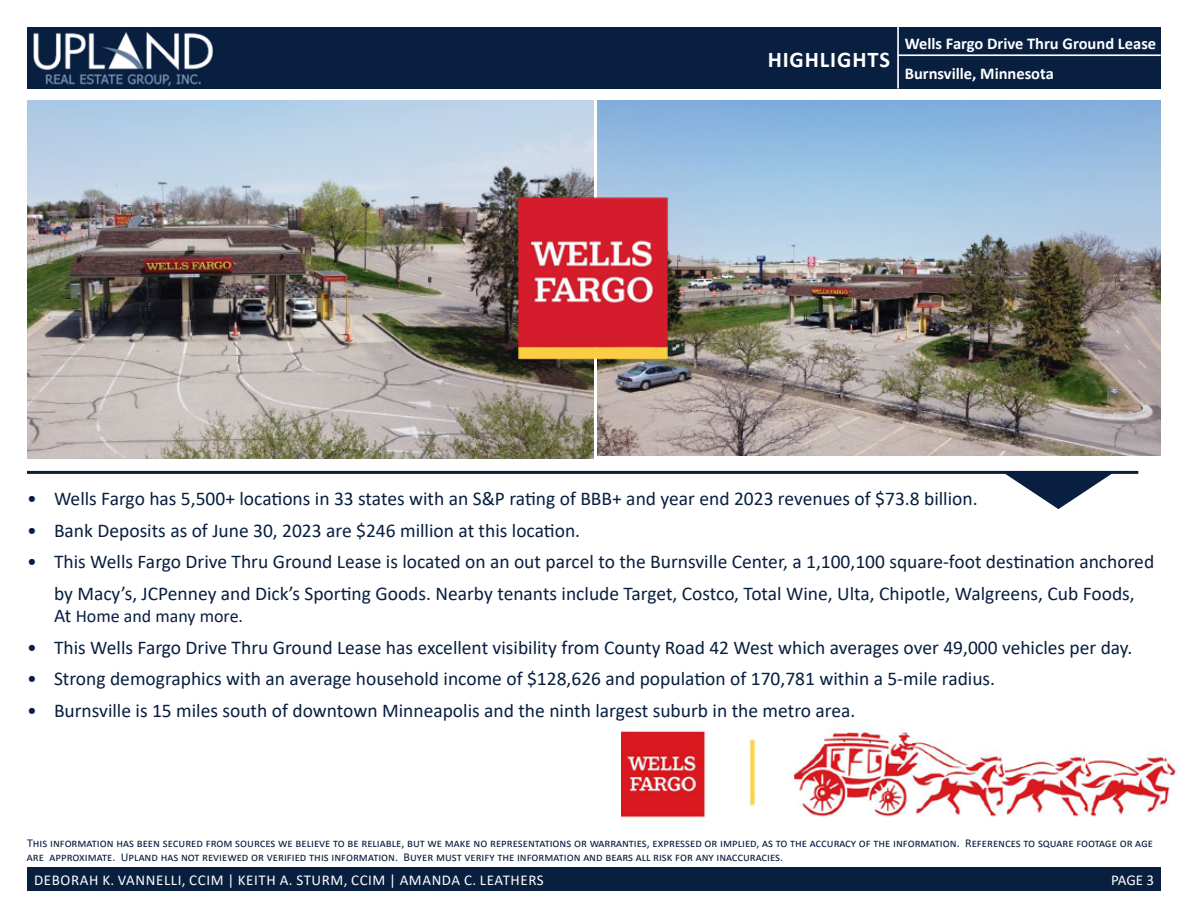
<style>
.page{position:relative;width:1188px;height:918px;background:#fff}
.page>*{position:absolute;margin:0;border:0;box-sizing:border-box;transform-origin:0 0}
.t1{font:700 22.5px "Calibri";letter-spacing:.04em;color:#fff}
.t2{font:19.5px/31.5px "Calibri";color:#081f40;text-align:center}
.t3{font:18px "Calibri";color:#081f40}
.t4{font:700 16.5px/30px "Calibri";color:#fff}
.t5{font:15px "Calibri";letter-spacing:.04em;color:#fff}
.t6{font:12px/14.4px "Calibri";color:#081f40}
.s1{font-size:19.5px}
</style>
<div class="page">
<div style="left:27px;top:867px;width:1134px;height:24px;background:#081f40"></div>
<div style="left:27px;top:27px;width:1134px;height:62px;background:#081f40"></div>
<img style="left:33px;top:32px;width:180px;height:54px">
<hr style="left:898px;top:54px;width:263px;height:2px;background:#fff">
<hr style="left:897px;top:27px;width:2px;height:62px;background:#fff">
<img style="left:622px;top:727px;width:555px;height:93px">
<img style="left:27px;top:100px;width:566px;height:359px">
<img style="left:597px;top:100px;width:564px;height:356px">
<img style="left:516px;top:196px;width:153px;height:164px">
<hr style="left:27px;top:471px;width:1111px;height:3px;background:#081f40">
<svg style="left:1001px;top:473px;width:115px;height:36px"></svg>
<p class="t1" style="left:768px;top:44px;width:124px">HIGHLIGHTS</p>
<p class="t4" style="left:905px;top:28px;width:253px">Wells Fargo Drive Thru Ground Lease<br>Burnsville, Minnesota</p>
<p class="t2" style="left:27px;top:483px;width:952px">• Wells Fargo has 5,500+ locations in 33 states with an S&amp;P rating of BBB+ and year end 2023 revenues of $73.8 billion.</p>
<p class="t2" style="left:27px;top:514px;width:555px">• Bank Deposits as of June 30, 2023 are $246 million at this location.</p>
<p class="t2" style="left:27px;top:546px;width:1129px">• This Wells Fargo Drive Thru Ground Lease is located on an out parcel to the Burnsville Center, a 1,100,100 square-foot destination anchored by Macy’s, JCPenney and Dick’s Sporting Goods. Nearby tenants include Target, Costco, Total Wine, Ulta, Chipotle, Walgreens, Cub Foods,</p>
<p class="t3" style="left:54px;top:604px;width:191px"><span class="s1">At</span> Home and many more.</p>
<p class="t2" style="left:27px;top:631px;width:1107px">• This Wells Fargo Drive Thru Ground Lease has excellent visibility from County Road 42 West which averages over 49,000 vehicles per day.</p>
<p class="t2" style="left:27px;top:663px;width:970px">• Strong demographics with an average household income of $128,626 and population of 170,781 within a 5-mile radius.</p>
<p class="t2" style="left:27px;top:694px;width:830px">• Burnsville is 15 miles south of downtown Minneapolis and the ninth largest suburb in the metro area.</p>
<p class="t6" style="left:27px;top:835px;width:1128px">This information has been secured from sources we believe to be reliable, but we make no representations or warranties, expressed or implied, as to the accuracy of the information. References to square footage or age are approximate. Upland has not reviewed or verified this information. Buyer must verify the information and bears all risk for any inaccuracies.</p>
<p class="t5" style="left:34px;top:869px;width:511px">DEBORAH K. VANNELLI, CCIM | KEITH A. STURM, CCIM | AMANDA C. LEATHERS</p>
<p class="t5" style="left:1111px;top:869px;width:44px">PAGE 3</p>
</div>
